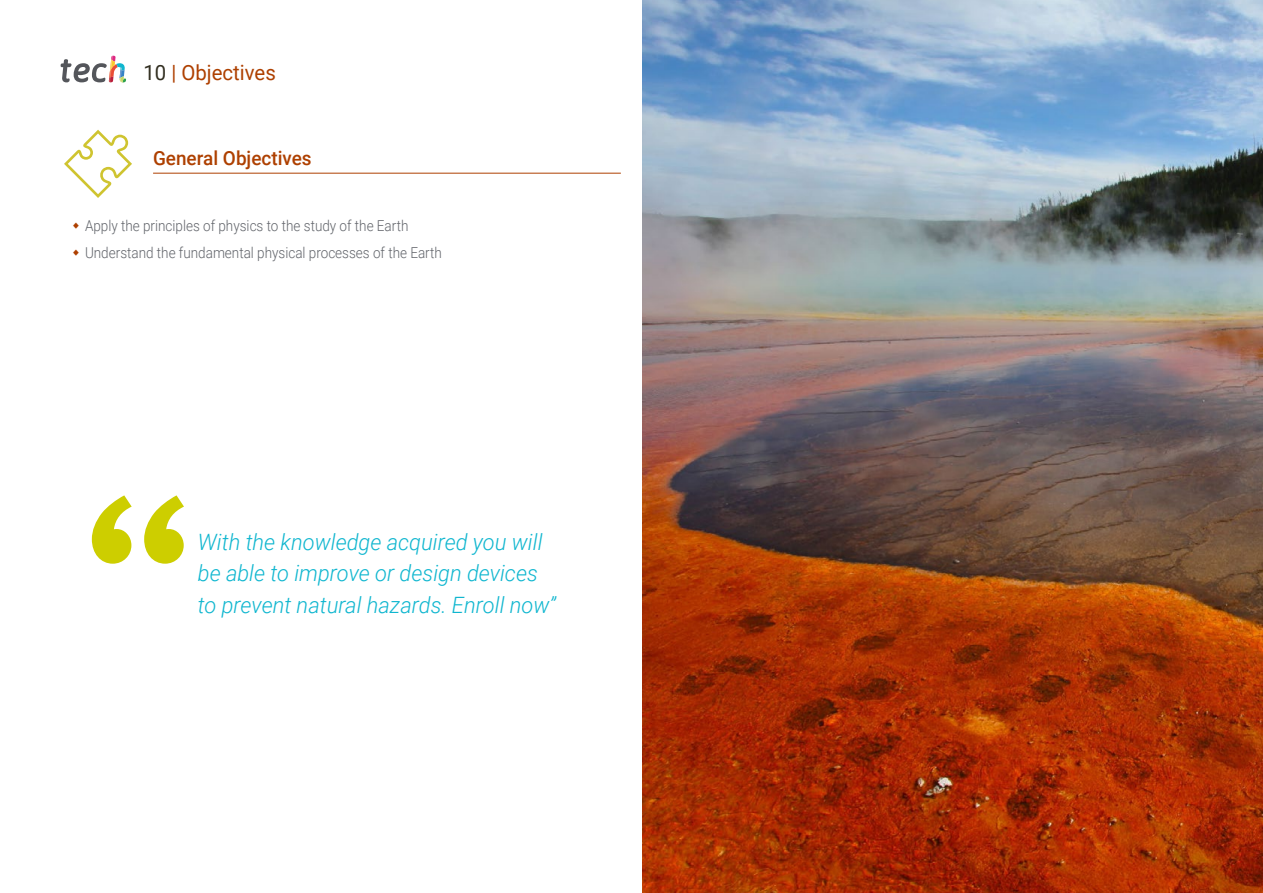
<style>
.page{position:relative;width:1263px;height:893px;background:#fff}
.page>*{position:absolute;margin:0;border:0;box-sizing:border-box;transform-origin:0 0}
.t1{font:italic 300 22.5px/31.5px "Roboto";color:#0fb6cf}
.t2{font:21px "Roboto";color:#ae4000}
.t3{font:500 19.5px "Roboto";color:#ae4000}
.t4{font:300 15px/26.7px "Roboto";color:#61646a;scale:.9 1}
.s1{color:#312e20}
</style>
<div class="page">
<hr style="left:153px;top:173px;width:468px;height:1px;background:#ae4000">
<svg style="left:64px;top:130px;width:68px;height:68px"></svg>
<img style="left:642px;top:0;width:621px;height:893px">
<svg style="left:61px;top:56px;width:65px;height:27px"></svg>
<svg style="left:92px;top:495px;width:92px;height:69px"></svg>
<h2 class="t2" style="left:144px;top:57px;width:134px"><span class="s1">10</span> | Objectives</h2>
<h3 class="t3" style="left:153px;top:144px;width:160px">General Objectives</h3>
<p class="t4" style="left:85px;top:212px;width:398px">Apply the principles of physics to the study of the Earth<br>Understand the fundamental physical processes of the Earth</p>
<h1 class="t1" style="left:198px;top:525px;width:360px">With the knowledge acquired you will be able to improve or design devices to prevent natural hazards. Enroll now”</h1>
</div>
